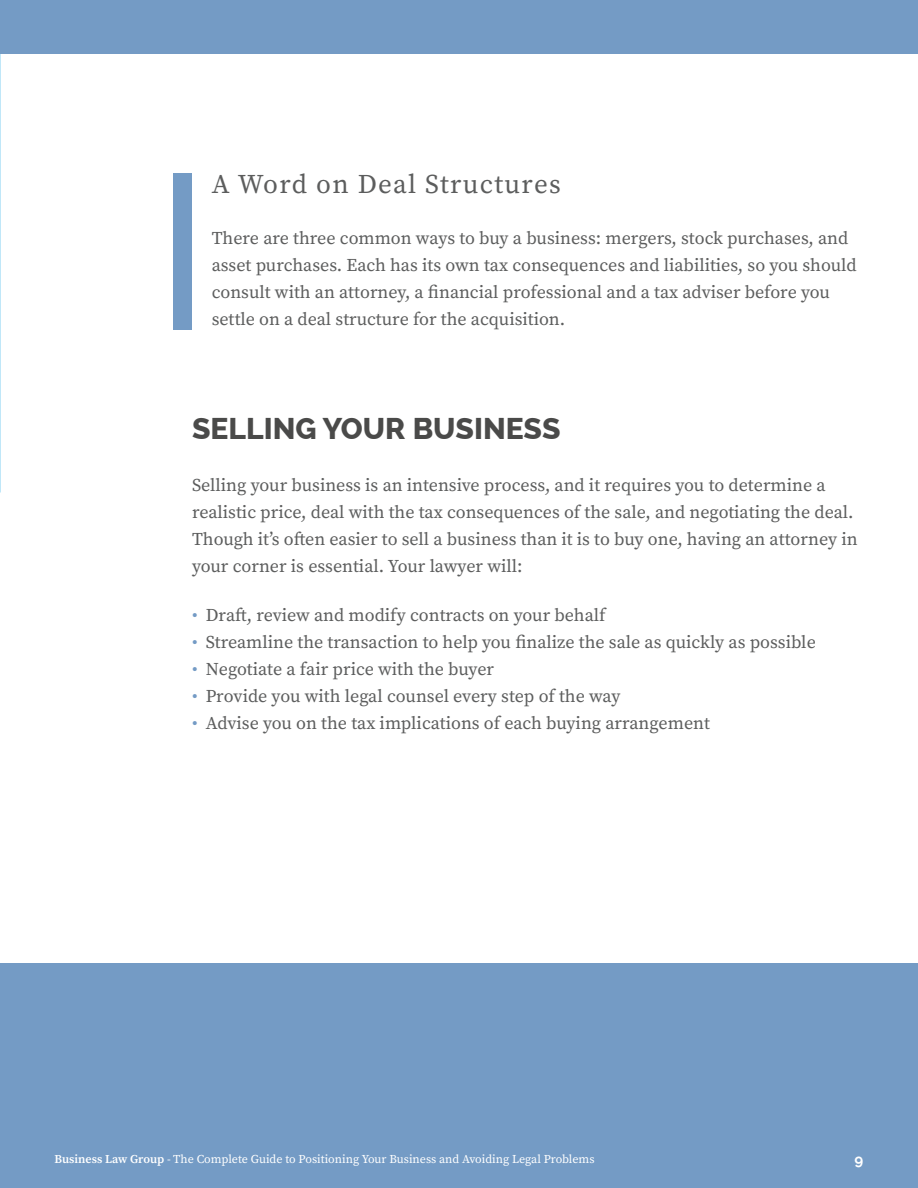
<style>
.page{position:relative;width:918px;height:1188px;background:#fff}
.page>*{position:absolute;margin:0;border:0;box-sizing:border-box;transform-origin:0 0}
.t1{font:800 30px "Raleway";color:#4a4a49}
.t2{font:27px "Source Serif Pro";letter-spacing:.05em;color:#5c5d5d}
.t3{font:18px/27px "Source Serif Pro";color:#5c5d5d}
.t4{font:700 15px "Raleway";color:#fff}
.t5{font:12px "Source Serif Pro";color:#fff}
.s1{color:#749bc5}
.s2{font-weight:600}
</style>
<div class="page">
<div style="left:0;top:963px;width:918px;height:225px;background:#749bc5"></div>
<img style="left:0;top:0;width:1px;height:492px">
<div style="left:173px;top:174px;width:19px;height:156px;background:#749bc5"></div>
<div style="left:1px;top:0;width:917px;height:54px;background:#749bc5"></div>
<h2 class="t2" style="left:212px;top:168px;width:351px">A Word on Deal Structures</h2>
<p class="t3" style="left:212px;top:226px;width:647px">There are three common ways to buy a business: mergers, stock purchases, and asset purchases. Each has its own tax consequences and liabilities, so you should consult with an attorney, a financial professional and a tax adviser before you settle on a deal structure for the acquisition.</p>
<h1 class="t1" style="left:192px;top:411px;width:370px">SELLING YOUR BUSINESS</h1>
<p class="t3" style="left:192px;top:472px;width:667px">Selling your business is an intensive process, and it requires you to determine a realistic price, deal with the tax consequences of the sale, and negotiating the deal.<br>Though it’s often easier to sell a business than it is to buy one, having an attorney in your corner is essential. Your lawyer will:</p>
<p class="t3" style="left:192px;top:603px;width:415px"><span class="s1">•</span> Draft, review and modify contracts on your behalf</p>
<p class="t3" style="left:192px;top:630px;width:625px"><span class="s1">•</span> Streamline the transaction to help you finalize the sale as quickly as possible</p>
<p class="t3" style="left:192px;top:657px;width:304px"><span class="s1">•</span> Negotiate a fair price with the buyer</p>
<p class="t3" style="left:192px;top:684px;width:430px"><span class="s1">•</span> Provide you with legal counsel every step of the way</p>
<p class="t3" style="left:192px;top:711px;width:519px"><span class="s1">•</span> Advise you on the tax implications of each buying arrangement</p>
<p class="t5" style="left:55px;top:1152px;width:542px"><span class="s2">Business Law Group</span> - The Complete Guide to Positioning Your Business and Avoiding Legal Problems</p>
<p class="t4" style="left:855px;top:1152px;width:10px">9</p>
</div>
